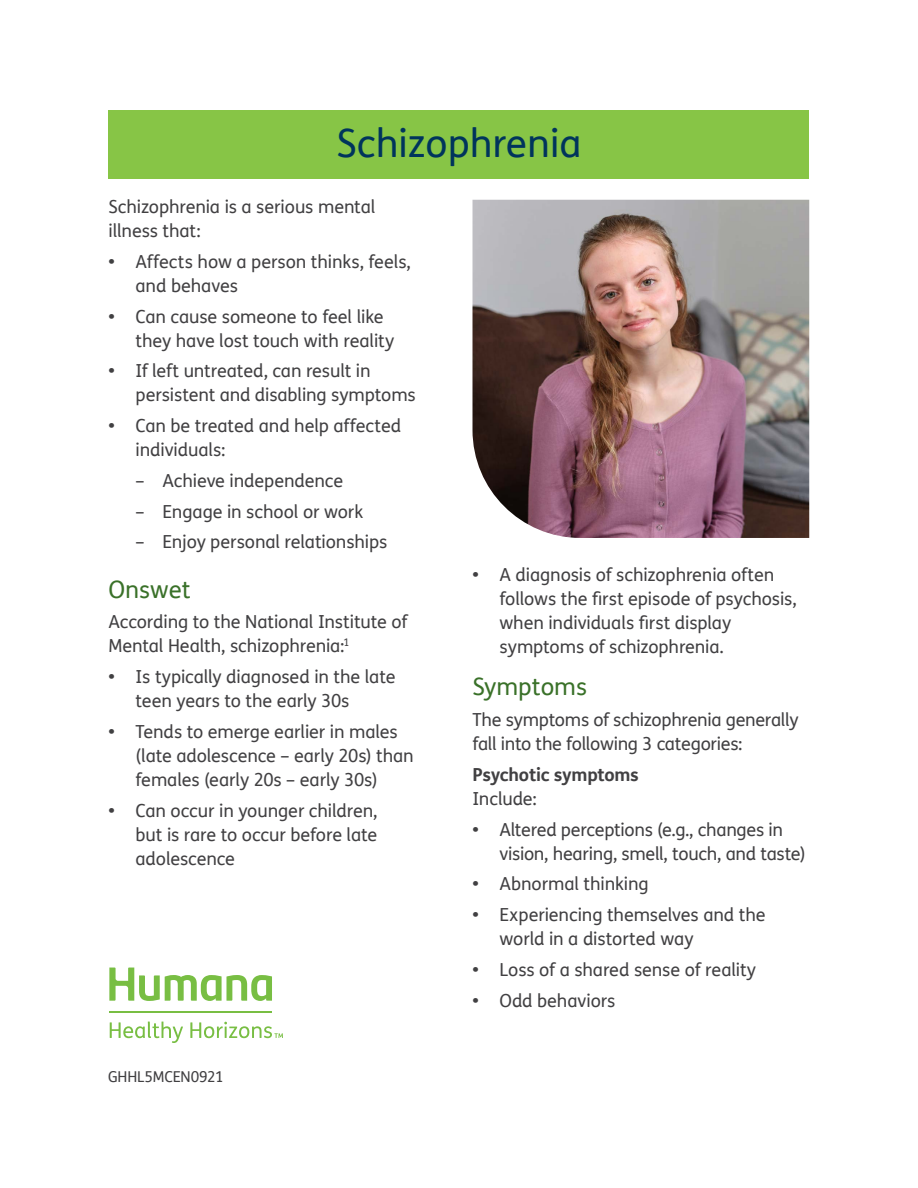
<style>
.page{position:relative;width:918px;height:1188px;background:#fff}
.page>*{position:absolute;margin:0;border:0;box-sizing:border-box;transform-origin:0 0}
.Headers{font:39px "FS Humana";color:#00345c}
.Subheader{font:24px "FS Humana";color:#3a7129}
.Paragraph_Style_1{font:18px/24px "FS Humana";letter-spacing:-.01em;color:#414042}
.Paragraph_Style_1-2{font:700 18px/24px "FS Humana";letter-spacing:-.015em;color:#414042}
.Paragraph_Style_1-3{font:15px "FS Humana";letter-spacing:-.01em;color:#414042}
.s1{font-weight:700}
.s2{font-weight:400}
</style>
<div class="page">
<div style="left:109px;top:110px;width:700px;height:69px;background:#87c546"></div>
<img style="left:472px;top:200px;width:337px;height:338px">
<svg style="left:109px;top:968px;width:163px;height:33px"></svg>
<hr style="left:110px;top:1011px;width:162px;height:1px;background:#78be43">
<svg style="left:110px;top:1022px;width:173px;height:21px"></svg>
<p class="Headers" style="left:337px;top:116px;width:246px">Schizophrenia</p>
<p class="Paragraph_Style_1" style="left:109px;top:195px;width:268px">Schizophrenia is a serious mental illness that:</p>
<p class="Paragraph_Style_1" style="left:136px;top:249px;width:277px;text-indent:-27px"><span class="s1">•</span> Affects how a person thinks, feels, and behaves</p>
<p class="Paragraph_Style_1" style="left:136px;top:304px;width:260px;text-indent:-27px"><span class="s1">•</span> Can cause someone to feel like they have lost touch with reality</p>
<p class="Paragraph_Style_1" style="left:136px;top:359px;width:282px;text-indent:-27px"><span class="s1">•</span> If left untreated, can result in persistent and disabling symptoms</p>
<p class="Paragraph_Style_1" style="left:136px;top:414px;width:267px;text-indent:-27px"><span class="s1">•</span> Can be treated and help affected individuals:</p>
<p class="Paragraph_Style_1" style="left:136px;top:468px;width:209px">– Achieve independence</p>
<p class="Paragraph_Style_1" style="left:136px;top:499px;width:229px">– Engage in school or work</p>
<p class="Paragraph_Style_1" style="left:136px;top:530px;width:253px">– Enjoy personal relationships</p>
<p class="Subheader" style="left:109px;top:573px;width:84px">Onswet</p>
<p class="Paragraph_Style_1" style="left:109px;top:610px;width:300px">According to the National Institute of<br>Mental Health, schizophrenia:<sup>1</sup></p>
<p class="Paragraph_Style_1" style="left:136px;top:664px;width:262px;text-indent:-27px"><span class="s1">•</span> Is typically diagnosed in the late teen years to the early 30s</p>
<p class="Paragraph_Style_1" style="left:136px;top:719px;width:280px;text-indent:-27px"><span class="s1">•</span> Tends to emerge earlier in males (late adolescence – early 20s) than females (early 20s – early 30s)</p>
<p class="Paragraph_Style_1" style="left:136px;top:798px;width:244px;text-align:justify;text-indent:-27px"><span class="s1">•</span> Can occur in younger children, but is rare to occur before late adolescence</p>
<p class="Paragraph_Style_1" style="left:500px;top:562px;width:299px;text-indent:-27px"><span class="s1">•</span> A diagnosis of schizophrenia often follows the first episode of psychosis, when individuals first display symptoms of schizophrenia.</p>
<p class="Subheader" style="left:472px;top:670px;width:116px">Symptoms</p>
<p class="Paragraph_Style_1" style="left:472px;top:707px;width:327px">The symptoms of schizophrenia generally fall into the following 3 categories:</p>
<p class="Paragraph_Style_1-2" style="left:472px;top:762px;width:168px">Psychotic symptoms<br><span class="s2">Include:</span></p>
<p class="Paragraph_Style_1" style="left:500px;top:817px;width:308px;text-indent:-27px"><span class="s1">•</span> Altered perceptions (e.g., changes in vision, hearing, smell, touch, and taste)</p>
<p class="Paragraph_Style_1" style="left:472px;top:872px;width:178px"><span class="s1">•</span> Abnormal thinking</p>
<p class="Paragraph_Style_1" style="left:500px;top:902px;width:268px;text-indent:-27px"><span class="s1">•</span> Experiencing themselves and the world in a distorted way</p>
<p class="Paragraph_Style_1" style="left:472px;top:957px;width:285px"><span class="s1">•</span> Loss of a shared sense of reality</p>
<p class="Paragraph_Style_1" style="left:472px;top:988px;width:145px"><span class="s1">•</span> Odd behaviors</p>
<p class="Paragraph_Style_1-3" style="left:108px;top:1067px;width:117px">GHHL5MCEN0921</p>
</div>
